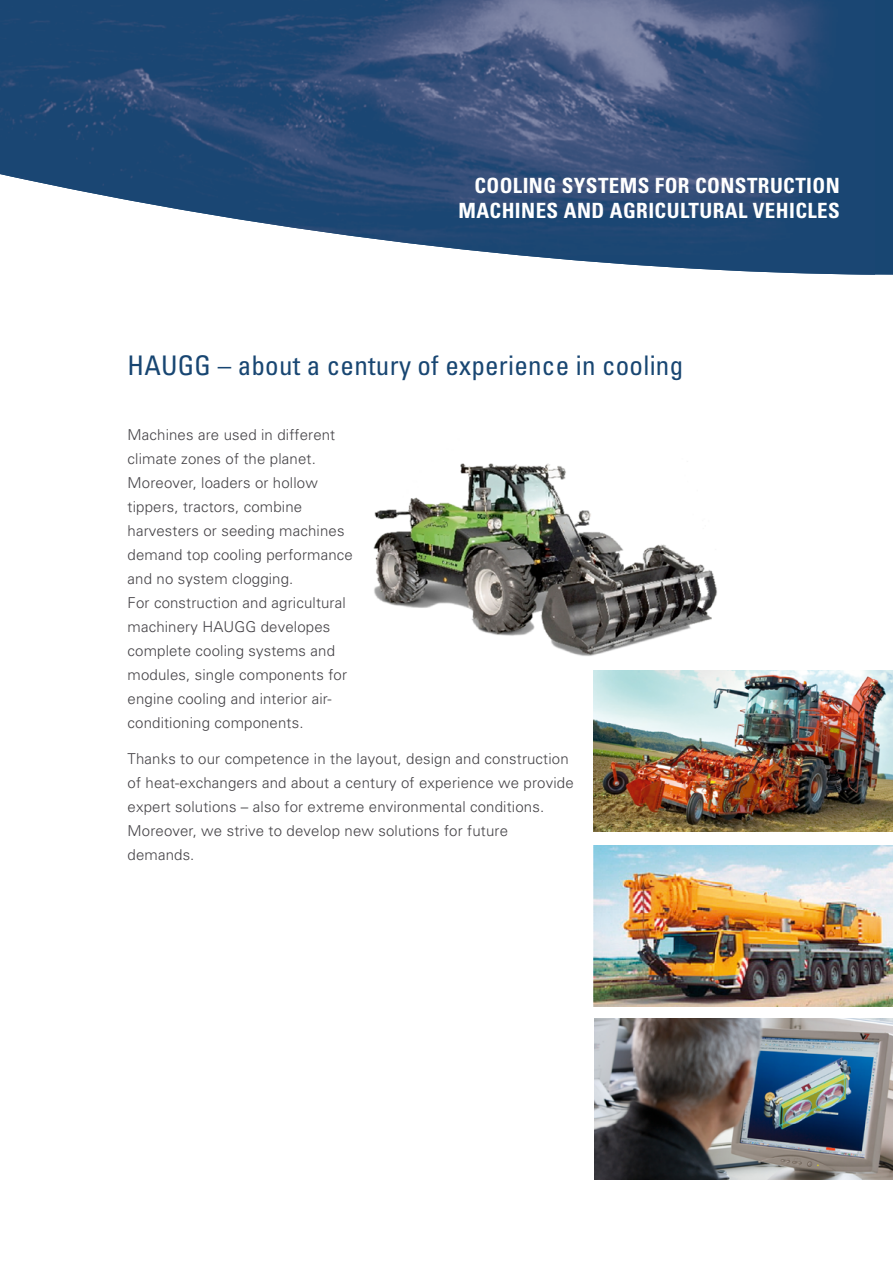
<style>
.page{position:relative;width:893px;height:1263px;background:#fff}
.page>*{position:absolute;margin:0;border:0;box-sizing:border-box;transform-origin:0 0}
.t1{font:condensed 27px "Univers";letter-spacing:.01em;color:#184672}
.t2{font:700 condensed 21px/25.2px "Univers";letter-spacing:.02em;color:#fff;text-align:right}
.t3{font:300 15px/24px "Univers";letter-spacing:.01em;color:#454347}
</style>
<div class="page">
<div style="left:875px;top:0;width:18px;height:275px;background:#184672"></div>
<img style="left:0;top:0;width:875px;height:275px">
<img style="left:594px;top:845px;width:299px;height:161px">
<img style="left:373px;top:463px;width:344px;height:193px">
<img style="left:594px;top:670px;width:299px;height:161px">
<img style="left:594px;top:1019px;width:299px;height:161px">
<h2 class="t2" style="left:458px;top:173px;width:383px">COOLING SYSTEMS FOR CONSTRUCTION<br>MACHINES AND AGRICULTURAL VEHICLES</h2>
<h1 class="t1" style="left:128px;top:348px;width:17px">HAU</h1>
<h1 class="t1" style="left:178px;top:348px;width:507px">GG – about a century of experience in cooling</h1>
<p class="t3" style="left:128px;top:422px;width:227px">Machines are used in different climate zones of the planet.<br>Moreover, loaders or hollow tippers, tractors, combine harvesters or seeding machines demand top cooling performance and no system clogging.<br>For construction and agricultural machinery HAUGG developes complete cooling systems and modules, single components for engine cooling and interior air&shy;conditioning components.</p>
<p class="t3" style="left:128px;top:746px;width:448px">Thanks to our competence in the layout, design and construction of heat-exchangers and about a century of experience we provide expert solutions – also for extreme environmental conditions.<br>Moreover, we strive to develop new solutions for future demands.</p>
</div>
